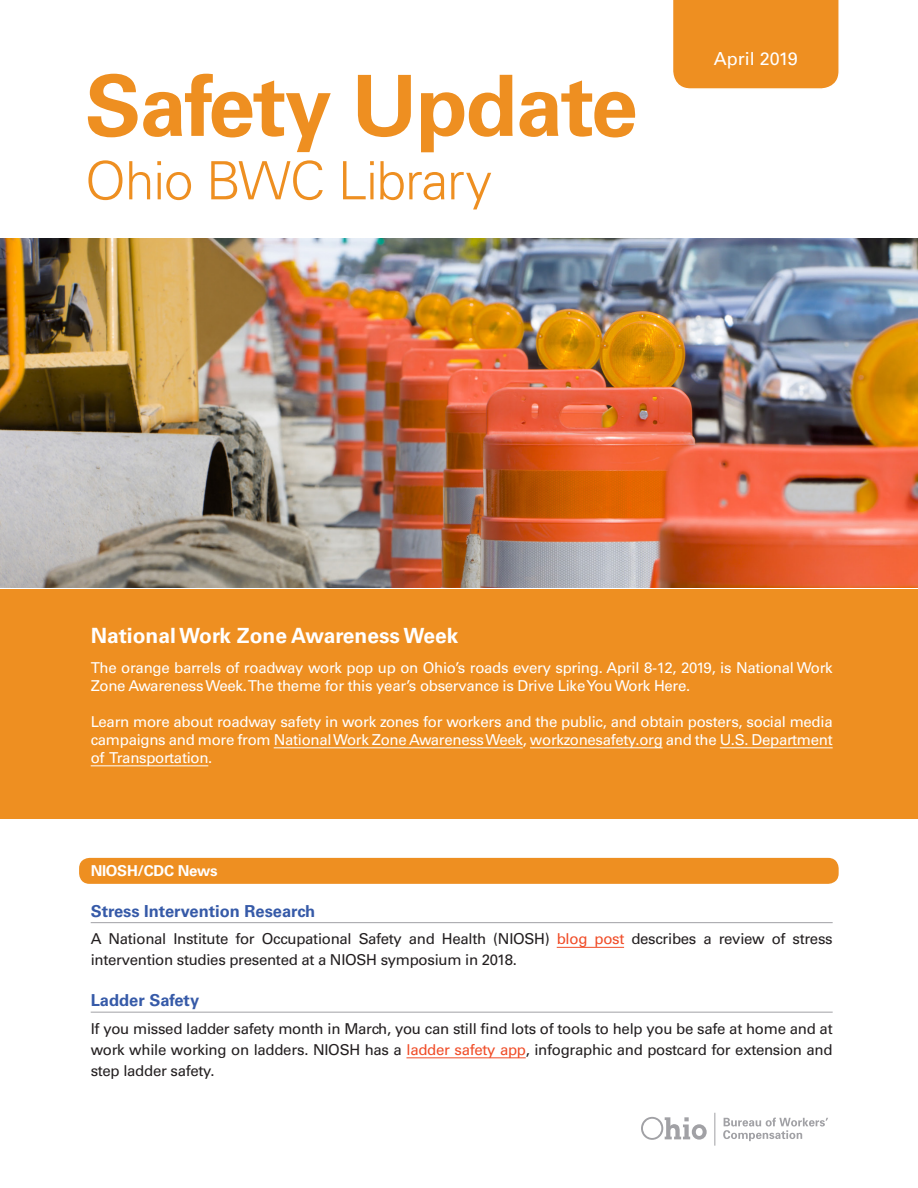
<style>
.page{position:relative;width:918px;height:1188px;background:#fff}
.page>*{position:absolute;margin:0;border:0;box-sizing:border-box;transform-origin:0 0}
.t1{font:700 84.6px "Univers LT Std";letter-spacing:-.02em;color:#ee8f21}
.t2{font:300 52.8px "Univers LT Std";letter-spacing:-.02em;color:#ee8f21}
.Body{font:700 21px "Univers LT Std";color:#fff}
.BULLIT{font:18px "Univers LT Std";color:#fff}
.head_rule{font:700 16.5px "Univers LT Std";color:#365aa8}
.Body-2{font:15px/18px "Univers LT Std";letter-spacing:-.02em;color:#fff}
.Body-3{font:15px/21px "Univers LT Std";letter-spacing:-.02em;color:#231f20}
.Body-4{font:700 15px "Univers LT Std";letter-spacing:-.02em;color:#fff}
.s1{color:#f04c27}
</style>
<div class="page">
<img style="left:0;top:238px;width:918px;height:350px">
<svg style="left:641px;top:1117px;width:66px;height:23px"></svg>
<svg style="left:723px;top:1118px;width:105px;height:23px"></svg>
<hr style="left:714px;top:1113px;width:1px;height:33px;background:#a1a1a5">
<div style="left:673px;top:0;width:166px;height:89px;background:#ee8f21"></div>
<div style="left:0;top:589px;width:918px;height:230px;background:#ee8f21"></div>
<div style="left:79px;top:858px;width:760px;height:26px;background:#ee8f21;border-radius:11px"></div>
<hr style="left:91px;top:922px;width:742px;height:1px;background:#a1a1a5">
<hr style="left:557px;top:947px;width:67px;height:1px;background:#f04c27">
<hr style="left:91px;top:1012px;width:742px;height:1px;background:#a1a1a5">
<hr style="left:406px;top:1057px;width:120px;height:1px;background:#f04c27">
<hr style="left:274px;top:747px;width:249px;height:1px;background:#fff">
<hr style="left:530px;top:747px;width:133px;height:1px;background:#fff">
<hr style="left:720px;top:747px;width:113px;height:1px;background:#fff">
<hr style="left:91px;top:765px;width:117px;height:1px;background:#fff">
<h1 class="t1" style="left:85px;top:57px;width:554px">Safety Update</h1>
<h2 class="t2" style="left:85px;top:149px;width:409px">Ohio BWC Library</h2>
<p class="BULLIT" style="left:714px;top:48px;width:85px">April 2019</p>
<p class="Body" style="left:91px;top:623px;width:369px">National Work Zone Awareness Week</p>
<p class="Body-2" style="left:91px;top:659px;width:744px">The orange barrels of roadway work pop up on Ohio’s roads every spring. April 8-12, 2019, is National Work<br>Zone Awareness Week. The theme for this year’s observance is Drive Like You Work Here.</p>
<p class="Body-2" style="left:91px;top:713px;width:744px;text-align:justify">Learn more about roadway safety in work zones for workers and the public, and obtain posters, social media campaigns and more from National Work Zone Awareness Week, workzonesafety.org and the U.S. Department of Transportation.</p>
<p class="Body-4" style="left:91px;top:862px;width:128px">NIOSH/CDC News</p>
<p class="head_rule" style="left:91px;top:901px;width:226px">Stress Intervention Research</p>
<p class="Body-3" style="left:91px;top:929px;width:743px">A National Institute for Occupational Safety and Health (NIOSH) <span class="s1">blog post</span> describes a review of stress intervention studies presented at a NIOSH symposium in 2018.</p>
<p class="head_rule" style="left:91px;top:991px;width:110px">Ladder Safety</p>
<p class="Body-3" style="left:91px;top:1018px;width:743px;text-align:justify">If you missed ladder safety month in March, you can still find lots of tools to help you be safe at home and at work while working on ladders. NIOSH has a <span class="s1">ladder safety app</span>, infographic and postcard for extension and step ladder safety.</p>
</div>
